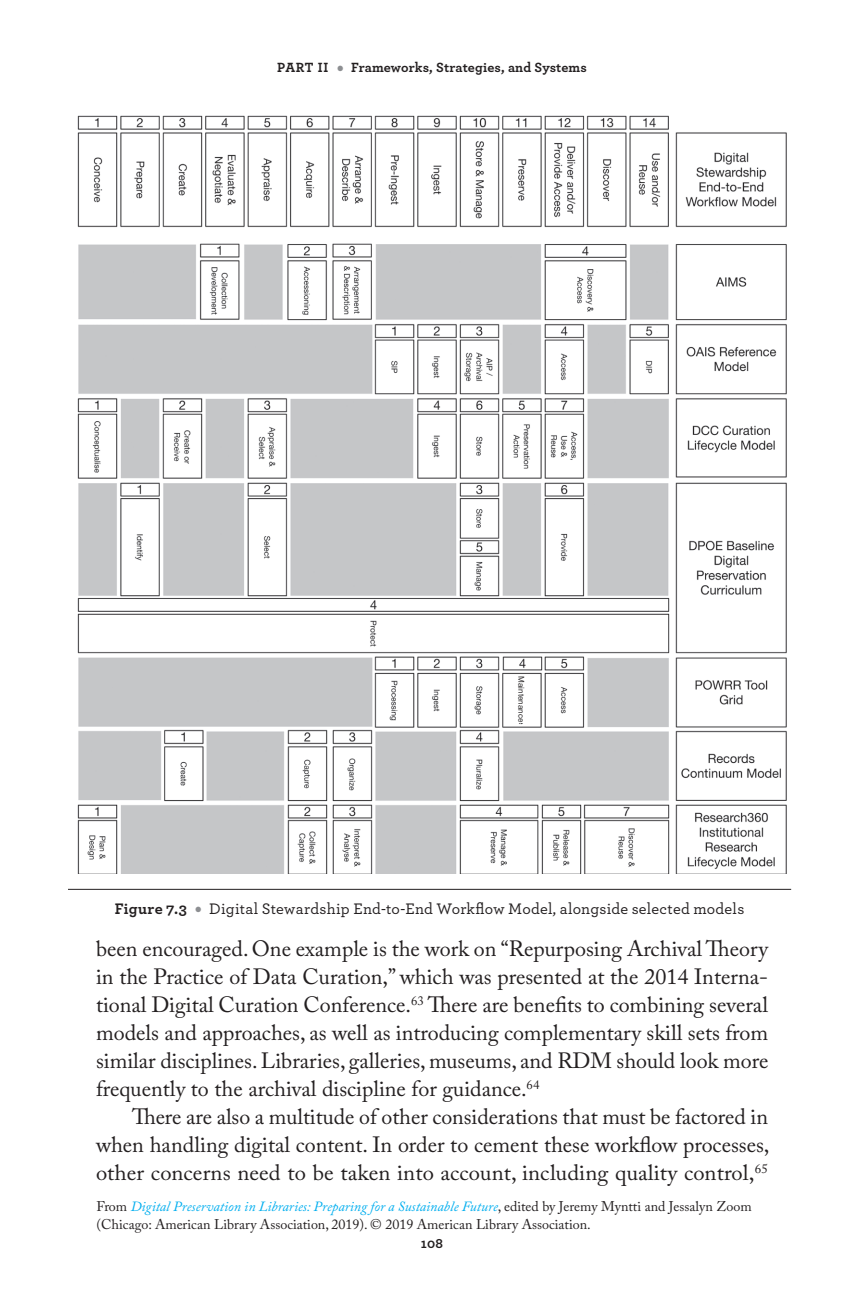
<style>
.page{position:relative;width:864px;height:1296px;background:#fff}
.page>*{position:absolute;margin:0;border:0;box-sizing:border-box;transform-origin:0 0}
.t1{font:22px/28px "Adobe Caslon Pro";color:#231f20;text-align:justify}
.t2{font:500 16px "Archer";letter-spacing:.015em;color:#231f20}
.t3{font:14px/18px "Adobe Caslon Pro";color:#231f20}
.t4{font:700 14px "Archer";letter-spacing:.01em;color:#231f20}
.t5{font:8px "Helvetica";color:#312f30}
.s1{font-weight:400;font-size:32px;color:#8d8f92}
.s2{font-weight:700}
.s3{font-style:italic;color:#00aeef}
</style>
<div class="page">
<hr style="left:68px;top:889px;width:723px;height:1px;background:#231f20">
<img style="left:77px;top:115px;width:710px;height:759px">
<div style="left:511px;top:675px;width:14px;height:48px;background:#fff"></div>
<p class="t4" style="left:277px;top:56px;width:53px">PART II</p>
<p class="t4" style="left:336px;top:56px;width:252px"><span class="s1">•</span> Frameworks, Strategies, and Systems</p>
<p class="t5" style="left:526px;top:676px;width:47px;rotate:90deg">Maintenance</p>
<p class="t2" style="left:115px;top:897px;width:631px"><span class="s2">Figure 7.3</span> <span class="s1">•</span> Digital Stewardship End-to-End Workflow Model, alongside selected models</p>
<p class="t1" style="left:96px;top:935px;width:674px">been encouraged. One example is the work on “Repurposing Archival Theory in the Practice of Data Curation,” which was presented at the 2014 Interna&shy;tional Digital Curation Conference.<sup>63</sup> There are benefits to combining several models and approaches, as well as introducing complementary skill sets from similar disciplines. Libraries, galleries, museums, and RDM should look more frequently to the archival discipline for guidance.<sup>64</sup></p>
<p class="t1" style="left:96px;top:1103px;width:675px;text-indent:36px">There are also a multitude of other considerations that must be factored in when handling digital content. In order to cement these workflow processes, other concerns need to be taken into account, including quality control,<sup>65</sup></p>
<p class="t3" style="left:96px;top:1197px;width:657px">From <span class="s3">Digital Preservation in Libraries: Preparing for a Sustainable Future</span>, edited by Jeremy Myntti and Jessalyn Zoom (Chicago: American Library Association, 2019). © 2019 American Library Association.</p>
<p class="t4" style="left:421px;top:1232px;width:24px">108</p>
</div>
